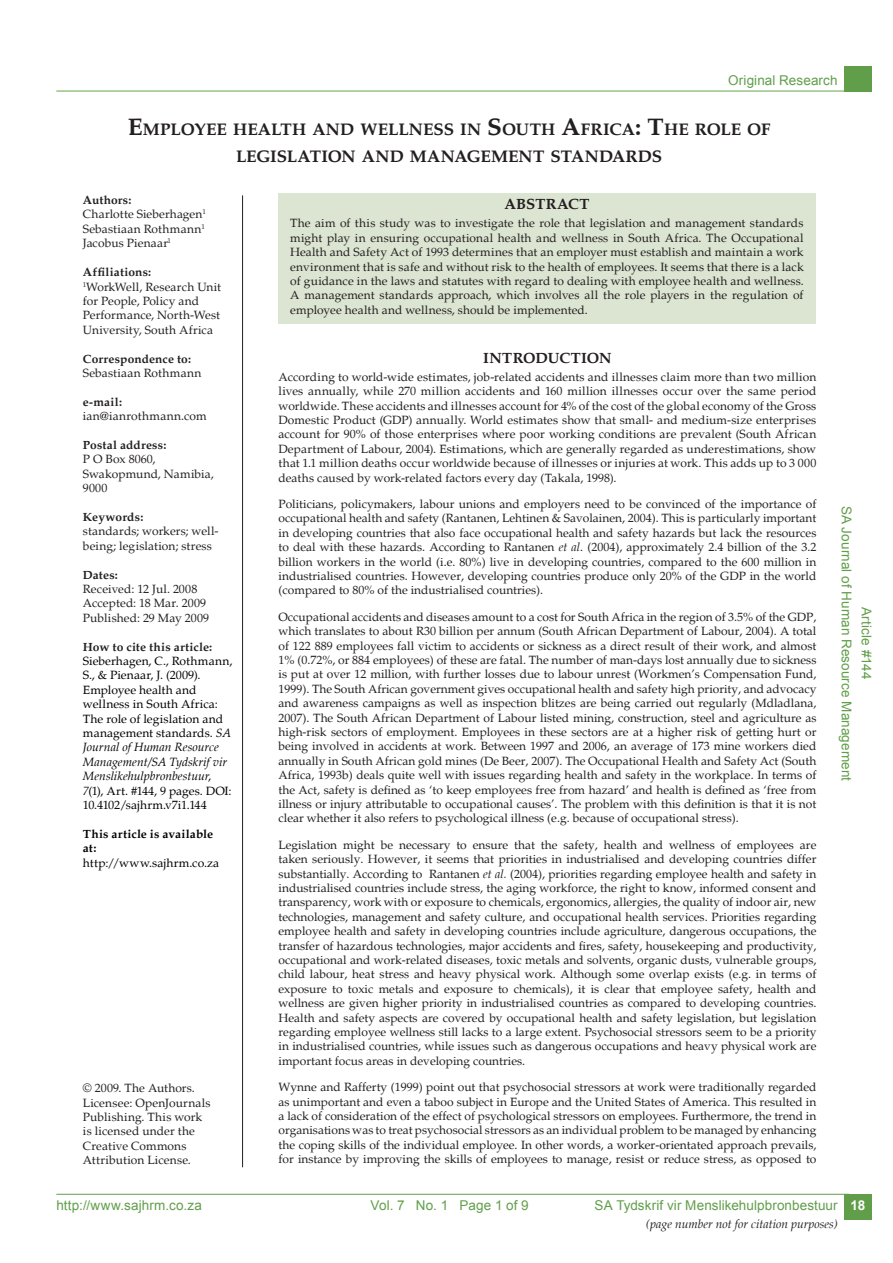
<style>
.page{position:relative;width:893px;height:1263px;background:#fff}
.page>*{position:absolute;margin:0;border:0;box-sizing:border-box;transform-origin:0 0}
.t1{font:700 16.95px/27px "Palatino";letter-spacing:.005em;color:#231f20;text-align:center}
.t2{font:700 15px "Palatino";letter-spacing:.005em;color:#231f20}
.t3{font:13.5px "Arial";letter-spacing:.005em;color:#619e4a}
.t4{font:700 13.5px "Arial";color:#fff}
.t5{font:12px/14.4px "Palatino";color:#231f20}
.t6{font:12px/14.4px "Palatino";letter-spacing:.01em;color:#000}
.t7{font:700 12px "Palatino";letter-spacing:.015em;color:#231f20}
.t8{font:italic 12px "Palatino";color:#231f20}
.t9{font:700 12px/14.4px "Palatino";color:#000}
.t10{font:12px "Palatino";letter-spacing:.025em;color:#231f20}
.t11{font:12px "Palatino";letter-spacing:.02em;color:#231f20}
.s1{font-size:24.3px}
.s2{font-weight:700}
.s3{font-style:italic}
</style>
<div class="page">
<hr style="left:56px;top:1194px;width:793px;height:1px;background:#619e4a">
<hr style="left:56px;top:91px;width:793px;height:1px;background:#62a44c">
<div style="left:844px;top:1194px;width:28px;height:26px;background:#619e4a"></div>
<div style="left:844px;top:66px;width:28px;height:25px;background:#619e4a"></div>
<hr style="left:242px;top:195px;width:1px;height:972px;background:#231f20">
<div style="left:279px;top:193px;width:537px;height:131px;background:#dbe5d2"></div>
<p class="t3" style="left:728px;top:71px;width:111px">Original Research</p>
<h1 class="t1" style="left:128px;top:116px;width:644px"><span class="s1">E</span>MPLOYEE HEALTH AND WELLNESS IN <span class="s1">S</span>OUTH <span class="s1">A</span>FRICA<span class="s1">:</span> <span class="s1">T</span>HE ROLE OF<br>LEGISLATION AND MANAGEMENT STANDARDS</h1>
<p class="t5" style="left:83px;top:193px;width:125px"><span class="s2">Authors:<br></span>Charlotte Sieberhagen<sup>1<br></sup>Sebastiaan Rothmann<sup>1<br></sup>Jacobus Pienaar<sup>1</sup></p>
<p class="t5" style="left:83px;top:265px;width:140px"><span class="s2">Affiliations:<br></span><sup>1</sup>WorkWell, Research Unit for People, Policy and<br>Performance, North-West<br>University, South Africa</p>
<p class="t7" style="left:83px;top:351px;width:110px">Correspondence to:</p>
<p class="t11" style="left:83px;top:366px;width:120px">Sebastiaan Rothmann</p>
<p class="t7" style="left:83px;top:395px;width:41px">e-mail:</p>
<p class="t10" style="left:83px;top:409px;width:125px">ian@ianrothmann.com</p>
<p class="t7" style="left:83px;top:438px;width:85px">Postal address:</p>
<p class="t5" style="left:83px;top:452px;width:132px">P O Box 8060,<br>Swakopmund, Namibia,<br>9000</p>
<p class="t7" style="left:83px;top:510px;width:62px">Keywords:</p>
<p class="t5" style="left:83px;top:524px;width:137px">standards; workers; well&shy;being; legislation; stress</p>
<p class="t7" style="left:83px;top:567px;width:36px">Dates:</p>
<p class="t5" style="left:83px;top:582px;width:128px">Received: 12 Jul. 2008<br>Accepted: 18 Mar. 2009<br>Published: 29 May 2009</p>
<p class="t7" style="left:83px;top:639px;width:131px">How to cite this article:</p>
<p class="t6" style="left:83px;top:654px;width:151px">Sieberhagen, C., Rothmann,<br>S., &amp; Pienaar, J. (2009).<br>Employee health and wellness in South Africa:<br>The role of legislation and management standards. <span class="s3">SA<br>Journal of Human Resource<br>Management/SA Tydskrif vir<br>Menslikehulpbronbestuur</span>,<br><span class="s3">7</span>(1), Art. #144, 9 pages. DOI:<br>10.4102/sajhrm.v7i1.144</p>
<p class="t9" style="left:83px;top:827px;width:132px">This article is available at:</p>
<p class="t6" style="left:83px;top:855px;width:138px">http://www.sajhrm.co.za</p>
<p class="t2" style="left:504px;top:196px;width:86px">ABSTRACT</p>
<p class="t5" style="left:290px;top:216px;width:515px;text-align:justify">The aim of this study was to investigate the role that legislation and management standards might play in ensuring occupational health and wellness in South Africa. The Occupational Health and Safety Act of 1993 determines that an employer must establish and maintain a work environment that is safe and without risk to the health of employees. It seems that there is a lack of guidance in the laws and statutes with regard to dealing with employee health and wellness.<br>A management standards approach, which involves all the role players in the regulation of employee health and wellness, should be implemented.</p>
<p class="t2" style="left:483px;top:349px;width:130px">INTRODUCTION</p>
<p class="t5" style="left:279px;top:370px;width:539px;text-align:justify">According to world-wide estimates, job-related accidents and illnesses claim more than two million lives annually, while 270 million accidents and 160 million illnesses occur over the same period worldwide. These accidents and illnesses account for 4% of the cost of the global economy of the Gross Domestic Product (GDP) annually. World estimates show that small- and medium-size enterprises account for 90% of those enterprises where poor working conditions are prevalent (South African Department of Labour, 2004). Estimations, which are generally regarded as underestimations, show that 1.1 million deaths occur worldwide because of illnesses or injuries at work. This adds up to 3 000 deaths caused by work-related factors every day (Takala, 1998).</p>
<p class="t5" style="left:279px;top:497px;width:539px;text-align:justify">Politicians, policymakers, labour unions and employers need to be convinced of the importance of occupational health and safety (Rantanen, Lehtinen &amp; Savolainen, 2004). This is particularly important in developing countries that also face occupational health and safety hazards but lack the resources to deal with these hazards. According to Rantanen <span class="s3">et al</span>. (2004), approximately 2.4 billion of the 3.2 billion workers in the world (i.e. 80%) live in developing countries, compared to the 600 million in industrialised countries. However, developing countries produce only 20% of the GDP in the world (compared to 80% of the industrialised countries).</p>
<p class="t5" style="left:279px;top:610px;width:539px;text-align:justify">Occupational accidents and diseases amount to a cost for South Africa in the region of 3.5% of the GDP, which translates to about R30 billion per annum (South African Department of Labour, 2004). A total of 122 889 employees fall victim to accidents or sickness as a direct result of their work, and almost 1% (0.72%, or 884 employees) of these are fatal. The number of man-days lost annually due to sickness is put at over 12 million, with further losses due to labour unrest (Workmen’s Compensation Fund, 1999). The South African government gives occupational health and safety high priority, and advocacy and awareness campaigns as well as inspection blitzes are being carried out regularly (Mdladlana, 2007). The South African Department of Labour listed mining, construction, steel and agriculture as high-risk sectors of employment. Employees in these sectors are at a higher risk of getting hurt or being involved in accidents at work. Between 1997 and 2006, an average of 173 mine workers died annually in South African gold mines (De Beer, 2007). The Occupational Health and Safety Act (South Africa, 1993b) deals quite well with issues regarding health and safety in the workplace. In terms of the Act, safety is defined as ‘to keep employees free from hazard’ and health is defined as ‘free from illness or injury attributable to occupational causes’. The problem with this definition is that it is not clear whether it also refers to psychological illness (e.g. because of occupational stress).</p>
<p class="t5" style="left:279px;top:838px;width:539px;text-align:justify">Legislation might be necessary to ensure that the safety, health and wellness of employees are taken seriously. However, it seems that priorities in industrialised and developing countries differ substantially. According to Rantanen <span class="s3">et al.</span> (2004), priorities regarding employee health and safety in industrialised countries include stress, the aging workforce, the right to know, informed consent and transparency, work with or exposure to chemicals, ergonomics, allergies, the quality of indoor air, new technologies, management and safety culture, and occupational health services. Priorities regarding employee health and safety in developing countries include agriculture, dangerous occupations, the transfer of hazardous technologies, major accidents and fires, safety, housekeeping and productivity, occupational and work-related diseases, toxic metals and solvents, organic dusts, vulnerable groups, child labour, heat stress and heavy physical work. Although some overlap exists (e.g. in terms of exposure to toxic metals and exposure to chemicals), it is clear that employee safety, health and wellness are given higher priority in industrialised countries as compared to developing countries.<br>Health and safety aspects are covered by occupational health and safety legislation, but legislation regarding employee wellness still lacks to a large extent. Psychosocial stressors seem to be a priority in industrialised countries, while issues such as dangerous occupations and heavy physical work are important focus areas in developing countries.</p>
<p class="t5" style="left:279px;top:1080px;width:539px;text-align:justify">Wynne and Rafferty (1999) point out that psychosocial stressors at work were traditionally regarded as unimportant and even a taboo subject in Europe and the United States of America. This resulted in a lack of consideration of the effect of psychological stressors on employees. Furthermore, the trend in organisations was to treat psychosocial stressors as an individual problem to be managed by enhancing the coping skills of the individual employee. In other words, a worker-orientated approach prevails, for instance by improving the skills of employees to manage, resist or reduce stress, as opposed to</p>
<p class="t3" style="left:371px;top:1196px;width:160px">Vol. 7 No. 1 Page 1 of 9</p>
<p class="t4" style="left:850px;top:1196px;width:17px">18</p>
<p class="t3" style="left:855px;top:506px;width:277px;rotate:90deg">SA Journal of Human Resource Management</p>
<p class="t3" style="left:875px;top:607px;width:74px;rotate:90deg">Article #144</p>
<p class="t5" style="left:83px;top:1081px;width:129px">© 2009. The Authors.<br>Licensee: OpenJournals<br>Publishing. This work is licensed under the<br>Creative Commons<br>Attribution License.</p>
<p class="t3" style="left:56px;top:1196px;width:147px">http://www.sajhrm.co.za</p>
<p class="t3" style="left:595px;top:1196px;width:245px">SA Tydskrif vir Menslikehulpbronbestuur</p>
<p class="t8" style="left:646px;top:1217px;width:193px">(page number not for citation purposes)</p>
</div>
